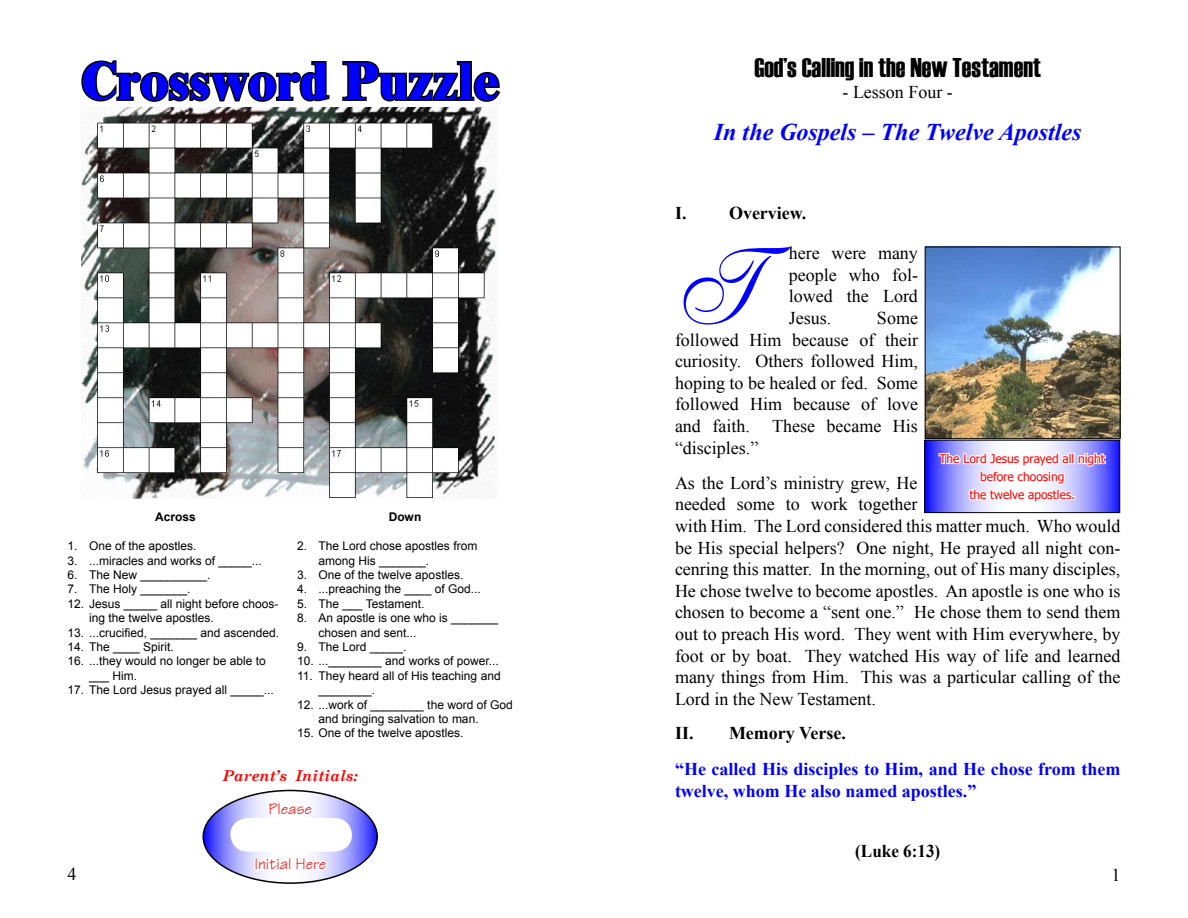
<style>
.page{position:relative;width:1188px;height:918px;background:#fff}
.page>*{position:absolute;margin:0;border:0;box-sizing:border-box;transform-origin:0 0}
.t1{font:107.4px "English 111 Vivace BT";color:#00f;scale:.8 1}
.t2{font:800 54px "Times New Roman";color:#00f}
.t3{font:27px "Haettenschweiler";color:#000}
.t4{font:italic 700 24px "Times New Roman";color:#00f}
.t5{font:18px/21.6px "Times New Roman";color:#000;text-align:justify}
.t6{font:700 18px/21.6px "Times New Roman";color:#00f}
.t7{font:700 18px "Times New Roman";color:#000}
.t8{font:700 18px "Times New Roman";color:#000;scale:.95 1}
.t9{font:16.5px "Technical Plain";color:#f00}
.t10{font:italic 700 15px "Century Schoolbook";color:#f00}
.t11{font:12px/14.4px "Arial";color:#000}
.t12{font:12px/18px "Tahoma";color:#f00;text-align:center}
.t13{font:700 12px "Arial";color:#000}
</style>
<div class="page">
<img style="left:927px;top:249px;width:191px;height:188px">
<div style="left:925px;top:247px;width:195px;height:192px;border:1px solid #000"></div>
<svg style="left:926px;top:442px;width:192px;height:69px"></svg>
<svg style="left:937px;top:452px;width:170px;height:54px"></svg>
<div style="left:924px;top:440px;width:196px;height:73px;border:1px solid #000"></div>
<img style="left:81px;top:108px;width:416px;height:391px">
<svg style="left:203px;top:790px;width:174px;height:93px"></svg>
<div style="left:202px;top:790px;width:176px;height:94px;border:2px solid #000;border-radius:50%"></div>
<svg style="left:230px;top:799px;width:122px;height:75px"></svg>
<svg style="left:81px;top:60px;width:249px;height:42px"></svg>
<svg style="left:342px;top:61px;width:158px;height:41px"></svg>
<h2 class="t2" style="left:81px;top:49px;width:420px">Crossword Puzzle</h2>
<p class="t13" style="left:155px;top:509px;width:42px">Across</p>
<p class="t11" style="left:68px;top:539px;width:130px">1. One of the apostles.</p>
<p class="t11" style="left:68px;top:553px;width:196px">3. ...miracles and works of _____...</p>
<p class="t11" style="left:68px;top:567px;width:145px">6. The New __________.</p>
<p class="t11" style="left:68px;top:582px;width:124px">7. The Holy _______.</p>
<p class="t11" style="left:89px;top:596px;width:191px;text-indent:-22px">12. Jesus _____ all night before choos&shy;ing the twelve apostles.</p>
<p class="t11" style="left:68px;top:625px;width:213px">13. ...crucified, _______ and ascended.</p>
<p class="t11" style="left:68px;top:639px;width:108px">14. The ____ Spirit.</p>
<p class="t11" style="left:89px;top:654px;width:178px;text-indent:-22px">16. ...they would no longer be able to ___ Him.</p>
<p class="t11" style="left:68px;top:683px;width:208px">17. The Lord Jesus prayed all _____...</p>
<p class="t13" style="left:389px;top:509px;width:34px">Down</p>
<p class="t11" style="left:319px;top:539px;width:160px;text-indent:-22px">2. The Lord chose apostles from among His _______.</p>
<p class="t11" style="left:297px;top:567px;width:168px">3. One of the twelve apostles.</p>
<p class="t11" style="left:297px;top:582px;width:185px">4. ...preaching the ____ of God...</p>
<p class="t11" style="left:297px;top:596px;width:129px">5. The ___ Testament.</p>
<p class="t11" style="left:319px;top:611px;width:181px;text-indent:-22px">8. An apostle is one who is _______ chosen and sent...</p>
<p class="t11" style="left:297px;top:639px;width:111px">9. The Lord _____.</p>
<p class="t11" style="left:297px;top:654px;width:203px">10. ...________ and works of power...</p>
<p class="t11" style="left:319px;top:668px;width:184px;text-indent:-22px">11. They heard all of His teaching and ________.</p>
<p class="t11" style="left:319px;top:697px;width:196px;text-indent:-22px">12. ...work of ________ the word of God and bringing salvation to man.</p>
<p class="t11" style="left:297px;top:726px;width:168px">15. One of the twelve apostles.</p>
<p class="t5" style="left:68px;top:863px;width:10px">4</p>
<p class="t10" style="left:223px;top:765px;width:136px">Parent’s Initials:</p>
<p class="t9" style="left:269px;top:798px;width:45px">Please</p>
<p class="t9" style="left:254px;top:854px;width:73px">Initial Here</p>
<h3 class="t3" style="left:754px;top:52px;width:288px">God’s Calling in the New Testament</h3>
<p class="t5" style="left:843px;top:81px;width:112px">- Lesson Four -</p>
<h3 class="t4" style="left:714px;top:115px;width:369px">In the Gospels – The Twelve Apostles</h3>
<p class="t7" style="left:675px;top:201px;width:133px">I. Overview.</p>
<h1 class="t1" style="left:675px;top:222px;width:99px">T</h1>
<p class="t5" style="left:789px;top:242px;width:131px">here were many people who fol&shy;lowed the Lord Jesus.</p>
<p class="t5" style="left:675px;top:307px;width:245px;text-indent:202px">Some followed Him because of their curiosity. Others followed Him, hoping to be healed or fed. Some followed Him because of love and faith. These became His “disciples.”</p>
<p class="t5" style="left:675px;top:472px;width:447px;text-align:left">As the Lord’s ministry grew, He<br>needed some to work together<br>with Him. The Lord considered this matter much. Who would be His special helpers? One night, He prayed all night con&shy;cenring this matter. In the morning, out of His many disciples, He chose twelve to become apostles. An apostle is one who is chosen to become a “sent one.” He chose them to send them out to preach His word. They went with Him everywhere, by foot or by boat. They watched His way of life and learned many things from Him. This was a particular calling of the Lord in the New Testament.</p>
<p class="t12" style="left:940px;top:449px;width:167px">The Lord Jesus prayed all night before choosing<br>the twelve apostles.</p>
<p class="t7" style="left:675px;top:720px;width:172px">II. Memory Verse.</p>
<p class="t6" style="left:675px;top:758px;width:447px">“He called His disciples to Him, and He chose from them twelve, whom He also named apostles.”</p>
<p class="t8" style="left:855px;top:839px;width:91px">(Luke 6:13)</p>
<p class="t5" style="left:1112px;top:864px;width:10px">1</p>
</div>
